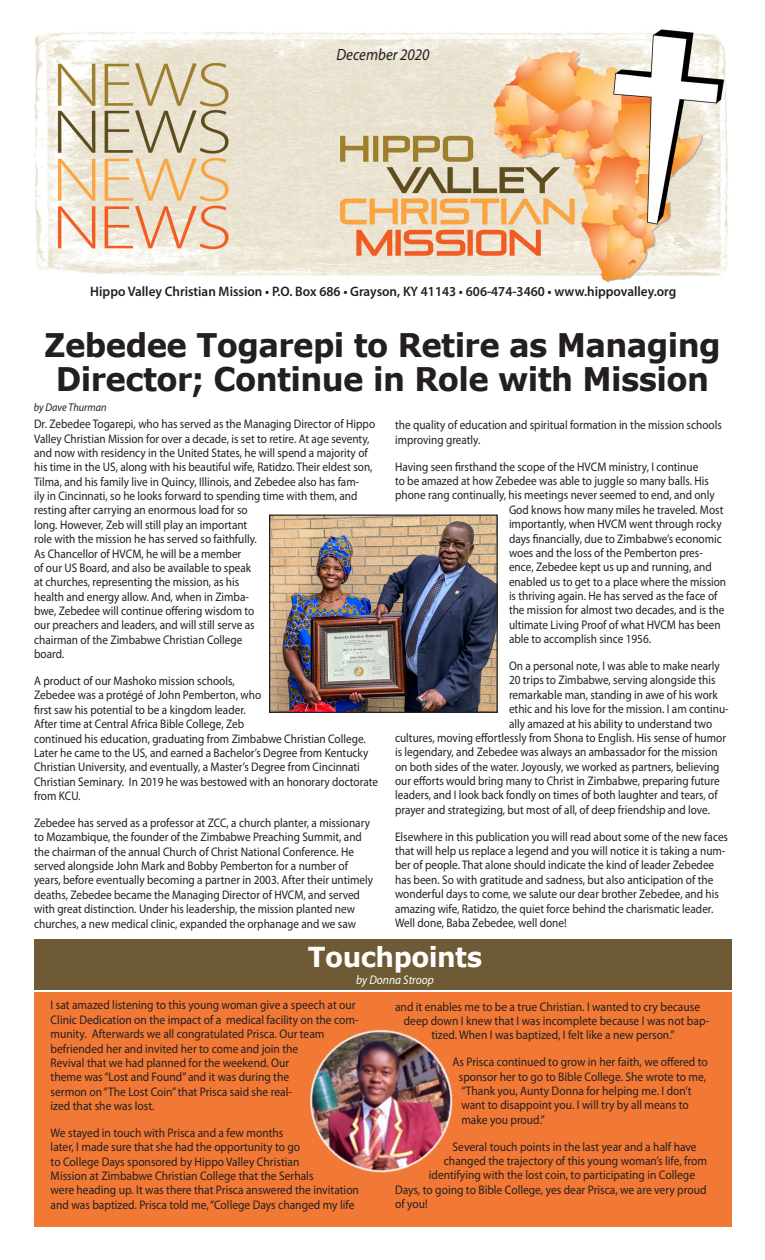
<style>
.page{position:relative;width:765px;height:1260px;background:#fff}
.page>*{position:absolute;margin:0;border:0;box-sizing:border-box;transform-origin:0 0}
.t1{font:700 32.5px/34px "Verdana";letter-spacing:-.02em;color:#231f20;text-align:center;scale:.95 1}
.t2{font:700 27.5px "Verdana";letter-spacing:-.02em;color:#fff;scale:.95 1}
.t3{font:italic 16.25px "Myriad Pro";color:#231f20;scale:.92 1}
.t4{font:600 13.75px "Myriad Pro";color:#231f20;scale:.96 1}
.t5{font:12.5px/14.4px "Myriad Pro";color:#231f20;scale:.9 1}
.t6{font:12.5px/14.4px "Myriad Pro";color:#231f20;scale:.92 1}
.t7{font:italic 12.5px "Myriad Pro";color:#fff;scale:.92 1}
.t8{font:italic 11.25px "Myriad Pro";color:#231f20;scale:.91 1}
</style>
<div class="page">
<div style="left:35px;top:939px;width:697px;height:50px;background:#6e5a34"></div>
<div style="left:34px;top:992px;width:697px;height:234px;background:#f27835"></div>
<img style="left:34px;top:29px;width:694px;height:254px">
<img style="left:271px;top:517px;width:225px;height:194px">
<div style="left:269px;top:515px;width:229px;height:198px;border:1px solid #231f20"></div>
<img style="left:192px;top:989px;width:415px;height:238px">
<p class="t3" style="left:336px;top:44px;width:103px">December 2020</p>
<p class="t4" style="left:90px;top:283px;width:612px">Hippo Valley Christian Mission • P.O. Box 686 • Grayson, KY 41143 • 606-474-3460 • www.hippovalley.org</p>
<p class="t1" style="left:44px;top:328px;width:714px">Zebedee Togarepi to Retire as Managing<br>Director; Continue in Role with Mission</p>
<p class="t8" style="left:34px;top:400px;width:81px">by Dave Thurman</p>
<p class="t5" style="left:34px;top:417px;width:380px">Dr. Zebedee Togarepi, who has served as the Managing Director of Hippo Valley Christian Mission for over a decade, is set to retire. At age seventy, and now with residency in the United States, he will spend a majority of his time in the US, along with his beautiful wife, Ratidzo. Their eldest son, Tilma, and his family live in Quincy, Illinois, and Zebedee also has fam-<br>ily in Cincinnati, so he looks forward to spending time with them, and resting after carrying an enormous load for so<br>long. However, Zeb will still play an important<br>role with the mission he has served so faithfully.<br>As Chancellor of HVCM, he will be a member<br>of our US Board, and also be available to speak<br>at churches, representing the mission, as his<br>health and energy allow. And, when in Zimba-<br>bwe, Zebedee will continue offering wisdom to<br>our preachers and leaders, and will still serve as<br>chairman of the Zimbabwe Christian College<br>board.</p>
<p class="t5" style="left:34px;top:673px;width:384px">A product of our Mashoko mission schools,<br>Zebedee was a protégé of John Pemberton, who<br>first saw his potential to be a kingdom leader.<br>After time at Central Africa Bible College, Zeb<br>continued his education, graduating from Zimbabwe Christian College.<br>Later he came to the US, and earned a Bachelor’s Degree from Kentucky Christian University, and eventually, a Master’s Degree from Cincinnati Christian Seminary. In 2019 he was bestowed with an honorary doctorate from KCU.</p>
<p class="t5" style="left:34px;top:815px;width:378px">Zebedee has served as a professor at ZCC, a church planter, a missionary to Mozambique, the founder of the Zimbabwe Preaching Summit, and the chairman of the annual Church of Christ National Conference. He served alongside John Mark and Bobby Pemberton for a number of years, before eventually becoming a partner in 2003. After their untimely deaths, Zebedee became the Managing Director of HVCM, and served with great distinction. Under his leadership, the mission planted new churches, a new medical clinic, expanded the orphanage and we saw</p>
<p class="t5" style="left:395px;top:418px;width:365px">the quality of education and spiritual formation in the mission schools improving greatly.</p>
<p class="t5" style="left:395px;top:459px;width:338px">Having seen firsthand the scope of the HVCM ministry, I continue</p>
<p class="t5" style="left:395px;top:473px;width:350px">to be amazed at how Zebedee was able to juggle so many balls. His</p>
<p class="t5" style="left:395px;top:488px;width:357px">phone rang continually, his meetings never seemed to end, and only</p>
<p class="t5" style="left:509px;top:502px;width:240px">God knows how many miles he traveled. Most</p>
<p class="t5" style="left:509px;top:517px;width:238px">importantly, when HVCM went through rocky</p>
<p class="t5" style="left:509px;top:531px;width:238px">days financially, due to Zimbabwe’s economic</p>
<p class="t5" style="left:509px;top:545px;width:217px">woes and the loss of the Pemberton pres-</p>
<p class="t5" style="left:509px;top:560px;width:227px">ence, Zebedee kept us up and running, and</p>
<p class="t5" style="left:509px;top:574px;width:243px">enabled us to get to a place where the mission</p>
<p class="t5" style="left:509px;top:588px;width:233px">is thriving again. He has served as the face of</p>
<p class="t5" style="left:509px;top:603px;width:241px">the mission for almost two decades, and is the</p>
<p class="t5" style="left:509px;top:617px;width:237px">ultimate Living Proof of what HVCM has been</p>
<p class="t5" style="left:509px;top:632px;width:159px">able to accomplish since 1956.</p>
<p class="t5" style="left:509px;top:658px;width:236px">On a personal note, I was able to make nearly</p>
<p class="t5" style="left:509px;top:673px;width:231px">20 trips to Zimbabwe, serving alongside this</p>
<p class="t5" style="left:509px;top:687px;width:234px">remarkable man, standing in awe of his work</p>
<p class="t5" style="left:509px;top:702px;width:246px">ethic and his love for the mission. I am continu-</p>
<p class="t5" style="left:509px;top:716px;width:227px">ally amazed at his ability to understand two</p>
<p class="t5" style="left:395px;top:730px;width:369px">cultures, moving effortlessly from Shona to English. His sense of humor</p>
<p class="t5" style="left:395px;top:745px;width:360px">is legendary, and Zebedee was always an ambassador for the mission</p>
<p class="t5" style="left:395px;top:759px;width:362px">on both sides of the water. Joyously, we worked as partners, believing</p>
<p class="t5" style="left:395px;top:773px;width:362px">our efforts would bring many to Christ in Zimbabwe, preparing future</p>
<p class="t5" style="left:395px;top:788px;width:360px">leaders, and I look back fondly on times of both laughter and tears, of</p>
<p class="t5" style="left:395px;top:802px;width:352px">prayer and strategizing, but most of all, of deep friendship and love.</p>
<p class="t5" style="left:395px;top:829px;width:371px">Elsewhere in this publication you will read about some of the new faces that will help us replace a legend and you will notice it is taking a num&shy;ber of people. That alone should indicate the kind of leader Zebedee has been. So with gratitude and sadness, but also anticipation of the wonderful days to come, we salute our dear brother Zebedee, and his amazing wife, Ratidzo, the quiet force behind the charismatic leader.<br>Well done, Baba Zebedee, well done!</p>
<p class="t2" style="left:308px;top:937px;width:185px">Touchpoints</p>
<p class="t7" style="left:356px;top:972px;width:86px">by Donna Stroop</p>
<p class="t6" style="left:395px;top:999px;width:333px">and it enables me to be a true Christian. I wanted to cry because</p>
<p class="t6" style="left:404px;top:1013px;width:333px">deep down I knew that I was incomplete because I was not bap-</p>
<p class="t6" style="left:431px;top:1028px;width:266px">tized. When I was baptized, I felt like a new person.”</p>
<p class="t6" style="left:459px;top:1055px;width:272px;text-indent:-6px">As Prisca continued to grow in her faith, we offered to sponsor her to go to Bible College. She wrote to me, “Thank you, Aunty Donna for helping me. I don’t want to disappoint you. I will try by all means to make you proud.”</p>
<p class="t6" style="left:453px;top:1139px;width:267px">Several touch points in the last year and a half have</p>
<p class="t6" style="left:444px;top:1153px;width:288px">changed the trajectory of this young woman’s life, from</p>
<p class="t6" style="left:429px;top:1168px;width:291px">identifying with the lost coin, to participating in College</p>
<p class="t6" style="left:395px;top:1182px;width:340px">Days, to going to Bible College, yes dear Prisca, we are very proud</p>
<p class="t6" style="left:395px;top:1196px;width:37px">of you!</p>
<p class="t6" style="left:51px;top:998px;width:336px">I sat amazed listening to this young woman give a speech at our Clinic Dedication on the impact of a medical facility on the com&shy;munity. Afterwards we all congratulated Prisca. Our team befriended her and invited her to come and join the<br>Revival that we had planned for the weekend. Our<br>theme was “Lost and Found” and it was during the<br>sermon on “The Lost Coin” that Prisca said she real-<br>ized that she was lost.</p>
<p class="t6" style="left:51px;top:1125px;width:337px">We stayed in touch with Prisca and a few months<br>later, I made sure that she had the opportunity to go<br>to College Days sponsored by Hippo Valley Christian<br>Mission at Zimbabwe Christian College that the Serhals<br>were heading up. It was there that Prisca answered the invitation and was baptized. Prisca told me, “College Days changed my life</p>
</div>
